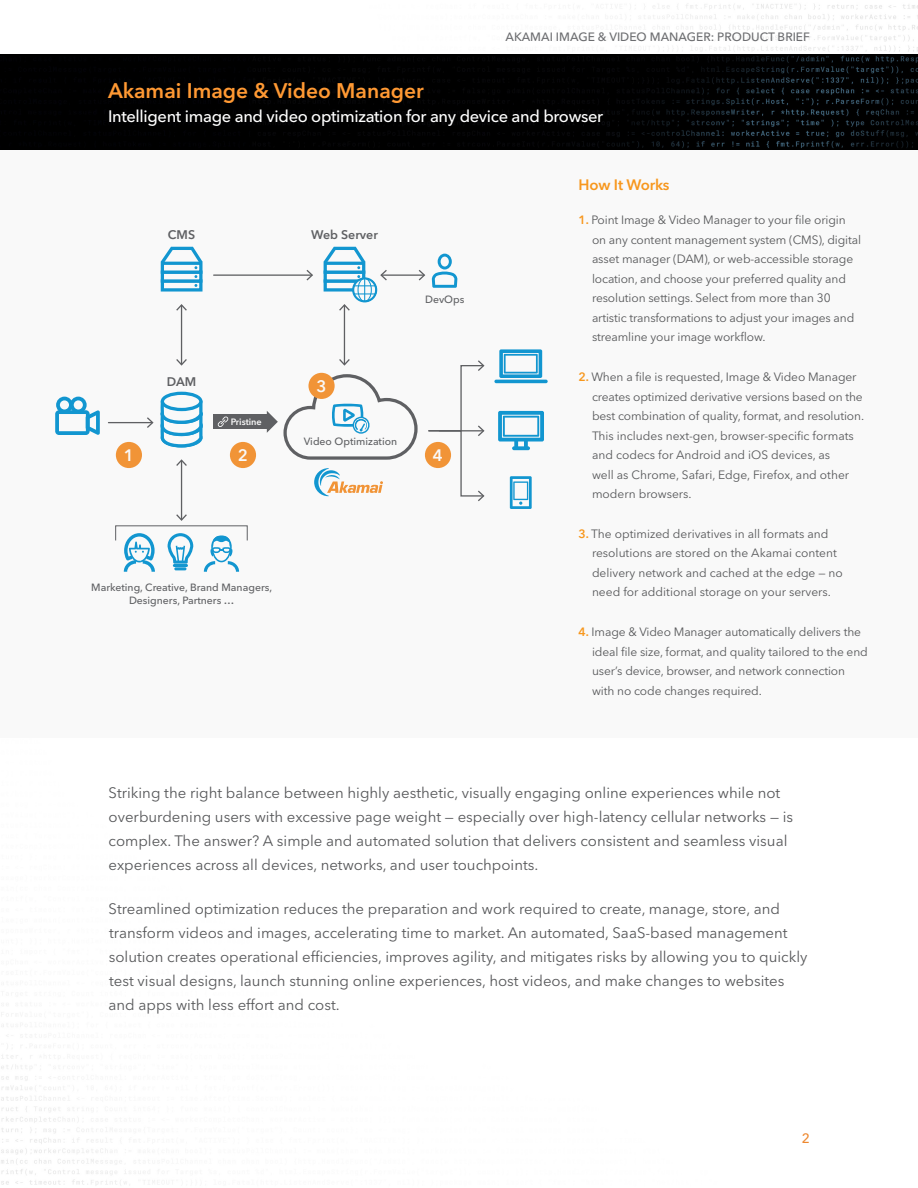
<style>
.page{position:relative;width:918px;height:1188px;background:#fff}
.page>*{position:absolute;margin:0;border:0;box-sizing:border-box;transform-origin:0 0}
.t1{font:600 21px "Avenir Next LT Pro";color:#f93}
.t2{font:500 16.5px "Avenir Next LT Pro";letter-spacing:-.02em;color:#fff}
.t3{font:600 16.5px "Avenir Next LT Pro";color:#fff}
.Body{font:15px/24px "Avenir Next LT Pro";color:#57585a}
.Body-2{font:600 15px "Avenir Next LT Pro";letter-spacing:-.01em;color:#f7971d}
.t4{font:500 13.5px "Avenir Next LT Pro";color:#ee882f}
.t5{font:600 12.45px "Avenir Next LT Pro";color:#626366}
.Body-3{font:12px/19.5px "Avenir Next LT Pro";letter-spacing:-.01em;color:#57585a}
.t6{font:500 12px "Avenir Next LT Pro";color:#6c6d70}
.t7{font:500 10.5px/12.6px "Avenir Next LT Pro";color:#626366;text-align:center}
.t8{font:600 9.15px "Avenir Next LT Pro";color:#fff}
.s1{font-weight:600;color:#f7971d}
</style>
<div class="page">
<img style="left:0;top:54px;width:918px;height:96px">
<div style="left:0;top:150px;width:918px;height:588px;background:#f9f9f9"></div>
<svg style="left:55px;top:397px;width:45px;height:38px"></svg>
<hr style="left:108px;top:422px;width:44px;height:1px;background:#626366">
<hr style="left:214px;top:274px;width:98px;height:2px;background:#626366">
<svg style="left:306px;top:270px;width:7px;height:10px"></svg>
<hr style="left:181px;top:305px;width:1px;height:59px;background:#626366">
<svg style="left:176px;top:304px;width:11px;height:7px"></svg>
<svg style="left:176px;top:359px;width:11px;height:7px"></svg>
<hr style="left:181px;top:461px;width:1px;height:59px;background:#626366">
<svg style="left:176px;top:459px;width:11px;height:7px"></svg>
<svg style="left:176px;top:514px;width:11px;height:7px"></svg>
<hr style="left:344px;top:305px;width:1px;height:59px;background:#626366">
<svg style="left:339px;top:359px;width:11px;height:7px"></svg>
<hr style="left:382px;top:274px;width:42px;height:2px;background:#626366">
<svg style="left:419px;top:270px;width:6px;height:10px"></svg>
<svg style="left:147px;top:400px;width:56px;height:48px"></svg>
<svg style="left:162px;top:393px;width:39px;height:17px"></svg>
<div style="left:161px;top:392px;width:42px;height:19px;border:3px solid #139ad6;border-radius:50%"></div>
<div style="left:162px;top:281px;width:39px;height:9px;background:#fff"></div>
<div style="left:161px;top:279px;width:42px;height:13px;border:3px solid #139ad6"></div>
<div style="left:162px;top:272px;width:39px;height:9px;background:#fff"></div>
<div style="left:161px;top:271px;width:42px;height:12px;border:3px solid #139ad6"></div>
<div style="left:162px;top:263px;width:39px;height:9px;background:#fff"></div>
<div style="left:161px;top:262px;width:42px;height:12px;border:3px solid #139ad6"></div>
<svg style="left:160px;top:246px;width:43px;height:23px"></svg>
<svg style="left:204px;top:535px;width:35px;height:37px"></svg>
<svg style="left:124px;top:533px;width:31px;height:39px"></svg>
<svg style="left:168px;top:533px;width:25px;height:37px"></svg>
<div style="left:214px;top:414px;width:53px;height:15px;background:#626366"></div>
<svg style="left:218px;top:416px;width:11px;height:11px"></svg>
<svg style="left:323px;top:246px;width:64px;height:65px"></svg>
<svg style="left:432px;top:254px;width:26px;height:34px"></svg>
<svg style="left:314px;top:468px;width:69px;height:28px"></svg>
<svg style="left:267px;top:373px;width:151px;height:87px"></svg>
<svg style="left:499px;top:349px;width:43px;height:29px"></svg>
<hr style="left:494px;top:380px;width:54px;height:3px;background:#139ad6;border-radius:2px">
<svg style="left:498px;top:411px;width:46px;height:31px"></svg>
<svg style="left:512px;top:446px;width:18px;height:4px"></svg>
<hr style="left:514px;top:438px;width:4px;height:12px;background:#139ad6;border-radius:2px">
<hr style="left:524px;top:438px;width:4px;height:12px;background:#139ad6;border-radius:2px">
<svg style="left:510px;top:476px;width:22px;height:33px"></svg>
<svg style="left:428px;top:360px;width:57px;height:141px"></svg>
<div style="left:116px;top:442px;width:26px;height:26px;background:#f79839;border-radius:50%"></div>
<div style="left:230px;top:442px;width:26px;height:26px;background:#f79839;border-radius:50%"></div>
<div style="left:308px;top:373px;width:27px;height:26px;background:#f79839;border-radius:50%"></div>
<div style="left:425px;top:442px;width:26px;height:26px;background:#f79839;border-radius:50%"></div>
<p class="t6" style="left:506px;top:30px;width:306px">AKAMAI IMAGE &amp; VIDEO MANAGER: PRODUCT BRIEF</p>
<h1 class="t1" style="left:108px;top:77px;width:317px">Akamai Image &amp; Video Manager</h1>
<h2 class="t2" style="left:108px;top:106px;width:497px">Intelligent image and video optimization for any device and browser</h2>
<p class="t5" style="left:168px;top:227px;width:29px">CMS</p>
<p class="t5" style="left:311px;top:227px;width:68px">Web Server</p>
<p class="t5" style="left:167px;top:374px;width:31px">DAM</p>
<p class="t8" style="left:231px;top:417px;width:33px">Pristine</p>
<h2 class="t3" style="left:124px;top:445px;width:12px">1</h2>
<h2 class="t3" style="left:238px;top:445px;width:12px">2</h2>
<h2 class="t3" style="left:317px;top:376px;width:12px">3</h2>
<p class="t7" style="left:304px;top:435px;width:95px">Video Optimization</p>
<p class="t7" style="left:425px;top:293px;width:41px">DevOps</p>
<h2 class="t3" style="left:433px;top:445px;width:12px">4</h2>
<p class="t7" style="left:91px;top:581px;width:182px">Marketing, Creative, Brand Managers,<br>Designers, Partners …</p>
<p class="Body-2" style="left:579px;top:175px;width:93px">How It Works</p>
<p class="Body-3" style="left:592px;top:210px;width:271px;text-indent:-14px"><span class="s1">1.</span> Point Image &amp; Video Manager to your file origin on any content management system (CMS), digital asset manager (DAM), or web-accessible storage location, and choose your preferred quality and resolution settings. Select from more than 30 artistic transformations to adjust your images and streamline your image workflow.</p>
<p class="Body-3" style="left:592px;top:367px;width:274px;text-indent:-14px"><span class="s1">2.</span> When a file is requested, Image &amp; Video Manager creates optimized derivative versions based on the best combination of quality, format, and resolution.<br>This includes next-gen, browser-specific formats and codecs for Android and iOS devices, as<br>well as Chrome, Safari, Edge, Firefox, and other modern browsers.</p>
<p class="Body-3" style="left:592px;top:524px;width:252px;text-indent:-14px"><span class="s1">3.</span> The optimized derivatives in all formats and resolutions are stored on the Akamai content delivery network and cached at the edge — no need for additional storage on your servers.</p>
<p class="Body-3" style="left:592px;top:622px;width:277px;text-indent:-14px"><span class="s1">4.</span> Image &amp; Video Manager automatically delivers the ideal file size, format, and quality tailored to the end user’s device, browser, and network connection with no code changes required.</p>
<p class="Body" style="left:109px;top:781px;width:686px">Striking the right balance between highly aesthetic, visually engaging online experiences while not overburdening users with excessive page weight — especially over high-latency cellular networks — is complex. The answer? A simple and automated solution that delivers consistent and seamless visual experiences across all devices, networks, and user touchpoints.</p>
<p class="Body" style="left:109px;top:897px;width:700px">Streamlined optimization reduces the preparation and work required to create, manage, store, and transform videos and images, accelerating time to market. An automated, SaaS-based management solution creates operational efficiencies, improves agility, and mitigates risks by allowing you to quickly test visual designs, launch stunning online experiences, host videos, and make changes to websites and apps with less effort and cost.</p>
<p class="t4" style="left:802px;top:1131px;width:10px">2</p>
</div>
